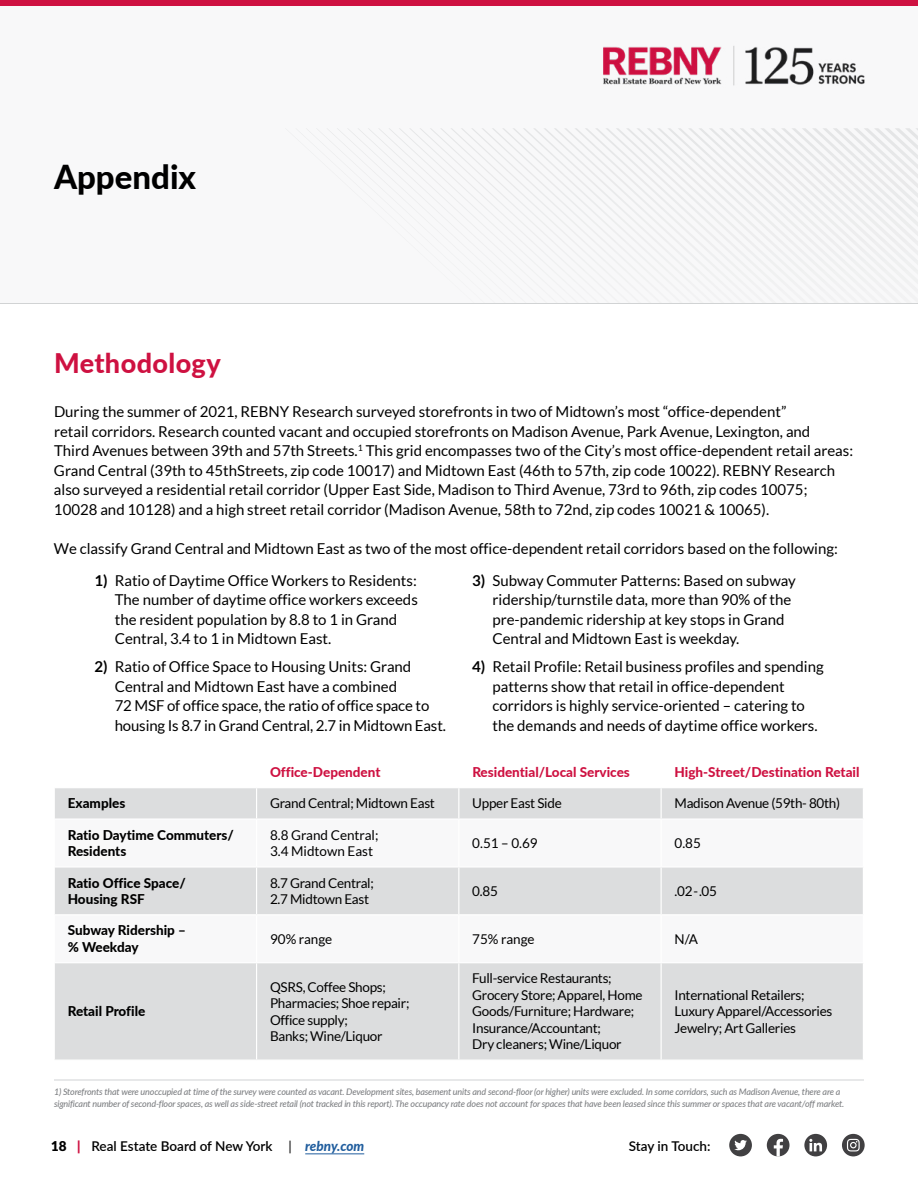
<style>
.page{position:relative;width:918px;height:1188px;background:#fff}
.page>*{position:absolute;margin:0;border:0;box-sizing:border-box;transform-origin:0 0}
.t1{font:800 33px "Lato";color:#000}
.t2{font:800 27px "Lato";letter-spacing:.015em;color:#ce1141}
.t3{font:15px/19.5px "Lato";color:#000}
.t4{font:13.5px/16.5px "Lato";letter-spacing:-.02em;color:#000}
.t5{font:800 13.5px/16.5px "Lato";color:#000}
.t6{font:800 13.5px "Lato";color:#ce1141}
.t7{font:600 13.5px "Lato";color:#000}
.t8{font:13.5px/16.5px "Lato";color:#000}
.t9{font:italic 500 9px/12px "Lato";letter-spacing:-.02em;color:#808285}
.s1{font-weight:700}
.s2{font-weight:900}
.s3{font-weight:900;color:#ce1141}
.s4{font-weight:400}
.s5{font-weight:800;font-style:italic;color:#215e9e}
</style>
<div class="page">
<div style="left:0;top:0;width:918px;height:304px;background:#f8f8f9"></div>
<svg style="left:326px;top:128px;width:592px;height:114px"></svg>
<hr style="left:0;top:303px;width:918px;height:1px;background:#d1d3d4">
<hr style="left:305px;top:1154px;width:59px;height:1px;background:#215e9e">
<div style="left:729px;top:1134px;width:23px;height:22px;background:#414042;border-radius:50%"></div>
<svg style="left:734px;top:1140px;width:13px;height:10px"></svg>
<div style="left:804px;top:1134px;width:23px;height:22px;background:#414042;border-radius:50%"></div>
<svg style="left:809px;top:1139px;width:13px;height:12px"></svg>
<div style="left:842px;top:1134px;width:23px;height:22px;background:#414042;border-radius:50%"></div>
<svg style="left:847px;top:1139px;width:13px;height:12px"></svg>
<div style="left:767px;top:1134px;width:23px;height:22px;background:#414042;border-radius:50%"></div>
<svg style="left:774px;top:1139px;width:9px;height:18px"></svg>
<div style="left:0;top:0;width:918px;height:6px;background:#ce1141"></div>
<img style="left:603px;top:46px;width:262px;height:40px">
<div style="left:55px;top:788px;width:808px;height:272px;background:#dcddde"></div>
<svg style="left:55px;top:820px;width:808px;height:142px"></svg>
<hr style="left:256px;top:788px;width:1px;height:30px;background:#fff">
<hr style="left:458px;top:788px;width:1px;height:30px;background:#fff">
<hr style="left:661px;top:788px;width:1px;height:30px;background:#fff">
<hr style="left:55px;top:818px;width:202px;height:2px;background:#fff">
<hr style="left:257px;top:818px;width:202px;height:2px;background:#fff">
<hr style="left:256px;top:820px;width:1px;height:46px;background:#fff">
<hr style="left:459px;top:818px;width:202px;height:2px;background:#fff">
<hr style="left:458px;top:820px;width:1px;height:46px;background:#fff">
<hr style="left:661px;top:818px;width:203px;height:2px;background:#fff">
<hr style="left:661px;top:820px;width:1px;height:46px;background:#fff">
<hr style="left:55px;top:866px;width:202px;height:2px;background:#fff">
<hr style="left:257px;top:866px;width:202px;height:2px;background:#fff">
<hr style="left:256px;top:868px;width:1px;height:46px;background:#fff">
<hr style="left:459px;top:866px;width:202px;height:2px;background:#fff">
<hr style="left:458px;top:868px;width:1px;height:46px;background:#fff">
<hr style="left:661px;top:866px;width:203px;height:2px;background:#fff">
<hr style="left:661px;top:868px;width:1px;height:46px;background:#fff">
<hr style="left:55px;top:914px;width:202px;height:1px;background:#fff">
<hr style="left:257px;top:914px;width:202px;height:1px;background:#fff">
<hr style="left:256px;top:915px;width:1px;height:47px;background:#fff">
<hr style="left:459px;top:914px;width:202px;height:1px;background:#fff">
<hr style="left:458px;top:915px;width:1px;height:47px;background:#fff">
<hr style="left:661px;top:914px;width:203px;height:1px;background:#fff">
<hr style="left:661px;top:915px;width:1px;height:47px;background:#fff">
<hr style="left:55px;top:962px;width:202px;height:1px;background:#fff">
<hr style="left:257px;top:962px;width:202px;height:1px;background:#fff">
<hr style="left:256px;top:963px;width:1px;height:97px;background:#fff">
<hr style="left:459px;top:962px;width:202px;height:1px;background:#fff">
<hr style="left:458px;top:963px;width:1px;height:97px;background:#fff">
<hr style="left:661px;top:962px;width:203px;height:1px;background:#fff">
<hr style="left:661px;top:963px;width:1px;height:97px;background:#fff">
<hr style="left:54px;top:1080px;width:810px;height:1px;background:#d1d3d4">
<h1 class="t1" style="left:54px;top:152px;width:144px">Appendix</h1>
<h2 class="t2" style="left:54px;top:343px;width:168px">Methodology</h2>
<p class="t3" style="left:54px;top:402px;width:801px">During the summer of 2021, REBNY Research surveyed storefronts in two of Midtown’s most “office-dependent”<br>retail corridors. Research counted vacant and occupied storefronts on Madison Avenue, Park Avenue, Lexington, and<br>Third Avenues between 39th and 57th Streets.<sup>1</sup> This grid encompasses two of the City’s most office-dependent retail areas:<br>Grand Central (39th to 45thStreets, zip code 10017) and Midtown East (46th to 57th, zip code 10022). REBNY Research also surveyed a residential retail corridor (Upper East Side, Madison to Third Avenue, 73rd to 96th, zip codes 10075; 10028 and 10128) and a high street retail corridor (Madison Avenue, 58th to 72nd, zip codes 10021 &amp; 10065).</p>
<p class="t3" style="left:54px;top:539px;width:785px">We classify Grand Central and Midtown East as two of the most office-dependent retail corridors based on the following:</p>
<p class="t3" style="left:115px;top:571px;width:305px;text-indent:-20px"><span class="s1">1)</span> Ratio of Daytime Office Workers to Residents:<br>The number of daytime office workers exceeds the resident population by 8.8 to 1 in Grand Central, 3.4 to 1 in Midtown East.</p>
<p class="t3" style="left:115px;top:657px;width:333px;text-indent:-20px"><span class="s1">2)</span> Ratio of Office Space to Housing Units: Grand Central and Midtown East have a combined<br>72 MSF of office space, the ratio of office space to housing Is 8.7 in Grand Central, 2.7 in Midtown East.</p>
<p class="t3" style="left:492px;top:571px;width:305px;text-indent:-20px"><span class="s1">3)</span> Subway Commuter Patterns: Based on subway ridership/turnstile data, more than 90% of the pre-pandemic ridership at key stops in Grand Central and Midtown East is weekday.</p>
<p class="t3" style="left:492px;top:657px;width:333px;text-indent:-20px"><span class="s1">4)</span> Retail Profile: Retail business profiles and spending patterns show that retail in office-dependent corridors is highly service-oriented – catering to the demands and needs of daytime office workers.</p>
<p class="t6" style="left:270px;top:762px;width:112px">Office-Dependent</p>
<p class="t6" style="left:472px;top:762px;width:159px">Residential/Local Services</p>
<p class="t6" style="left:675px;top:762px;width:186px">High-Street/Destination Retail</p>
<p class="t5" style="left:68px;top:795px;width:59px">Examples</p>
<p class="t4" style="left:270px;top:795px;width:166px">Grand Central; Midtown East</p>
<p class="t4" style="left:472px;top:795px;width:91px">Upper East Side</p>
<p class="t4" style="left:675px;top:795px;width:167px">Madison Avenue (59th- 80th)</p>
<p class="t5" style="left:68px;top:826px;width:168px">Ratio Daytime Commuters/<br>Residents</p>
<p class="t8" style="left:270px;top:826px;width:110px">8.8 Grand Central;<br>3.4 Midtown East</p>
<p class="t4" style="left:472px;top:835px;width:67px">0.51 – 0.69</p>
<p class="t4" style="left:675px;top:835px;width:28px">0.85</p>
<p class="t5" style="left:68px;top:874px;width:120px">Ratio Office Space/<br>Housing RSF</p>
<p class="t4" style="left:270px;top:874px;width:105px">8.7 Grand Central;<br>2.7 Midtown East</p>
<p class="t4" style="left:472px;top:883px;width:27px">0.85</p>
<p class="t4" style="left:675px;top:883px;width:44px">.02-.05</p>
<p class="t5" style="left:68px;top:922px;width:120px">Subway Ridership – % Weekday</p>
<p class="t4" style="left:270px;top:930px;width:64px">90% range</p>
<p class="t4" style="left:472px;top:930px;width:64px">75% range</p>
<p class="t4" style="left:675px;top:930px;width:25px">N/A</p>
<p class="t5" style="left:68px;top:1003px;width:79px">Retail Profile</p>
<p class="t4" style="left:270px;top:978px;width:141px">QSRS, Coffee Shops;<br>Pharmacies; Shoe repair;<br>Office supply;<br>Banks; Wine/Liquor</p>
<p class="t4" style="left:472px;top:970px;width:172px">Full-service Restaurants;<br>Grocery Store; Apparel, Home<br>Goods/Furniture; Hardware;<br>Insurance/Accountant;<br>Dry cleaners; Wine/Liquor</p>
<p class="t4" style="left:675px;top:987px;width:159px">International Retailers;<br>Luxury Apparel/Accessories<br>Jewelry; Art Galleries</p>
<p class="t9" style="left:54px;top:1085px;width:792px">1) Storefronts that were unoccupied at time of the survey were counted as vacant. Development sites, basement units and second-floor (or higher) units were excluded. In some corridors, such as Madison Avenue, there are a significant number of second-floor spaces, as well as side-street retail (not tracked in this report). The occupancy rate does not account for spaces that have been leased since this summer or spaces that are vacant/off market.</p>
<p class="t7" style="left:51px;top:1136px;width:315px"><span class="s2">18</span> <span class="s3">|</span> Real Estate Board of New York <span class="s4">|</span> <span class="s5">rebny.com</span></p>
<p class="t7" style="left:629px;top:1136px;width:83px">Stay in Touch:</p>
</div>
